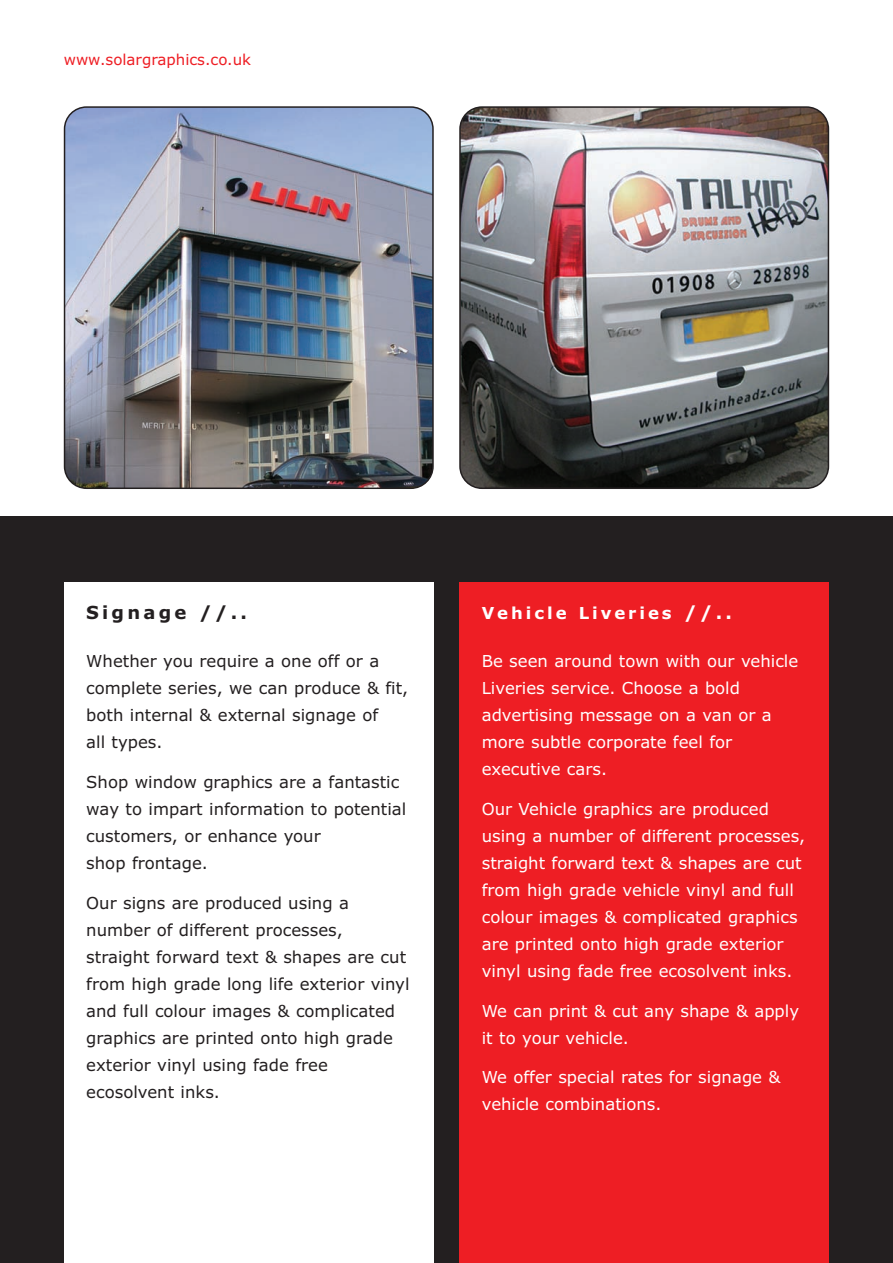
<style>
.page{position:relative;width:893px;height:1263px;background:#fff}
.page>*{position:absolute;margin:0;border:0;box-sizing:border-box;transform-origin:0 0}
.t1{font:700 18px "Verdana";letter-spacing:.18em;color:#231f20}
.t2{font:16.5px/27px "Verdana";color:#fff}
.t3{font:16.5px/27px "Verdana";color:#231f20}
.t4{font:700 16.5px "Verdana";letter-spacing:.18em;color:#fff}
.t5{font:15px "Verdana";color:#ee1e24}
.s1{font-size:18px}
</style>
<div class="page">
<div style="left:0;top:516px;width:893px;height:747px;background:#231f20"></div>
<img style="left:64px;top:106px;width:370px;height:383px">
<img style="left:459px;top:106px;width:370px;height:383px">
<div style="left:64px;top:583px;width:370px;height:680px;background:#fff"></div>
<div style="left:459px;top:583px;width:370px;height:680px;background:#ee1e24"></div>
<p class="t5" style="left:64px;top:51px;width:189px">www.solargraphics.co.uk</p>
<p class="t1" style="left:86px;top:602px;width:162px">Signage //..</p>
<p class="t3" style="left:86px;top:648px;width:323px">Whether you require a one off or a complete series, we can produce &amp; fit, both internal &amp; external signage of<br>all types.</p>
<p class="t3" style="left:86px;top:769px;width:322px">Shop window graphics are a fantastic way to impart information to potential customers, or enhance your<br>shop frontage.</p>
<p class="t3" style="left:86px;top:889px;width:325px">Our signs are produced using a number of different processes, straight forward text &amp; shapes are cut from high grade long life exterior vinyl and full colour images &amp; complicated graphics are printed onto high grade exterior vinyl using fade free ecosolvent inks.</p>
<p class="t4" style="left:482px;top:603px;width:252px">Vehicle Liveries <span class="s1">//..</span></p>
<p class="t2" style="left:482px;top:648px;width:318px">Be seen around town with our vehicle<br>Liveries service. Choose a bold advertising message on a van or a more subtle corporate feel for executive cars.</p>
<p class="t2" style="left:482px;top:796px;width:325px">Our Vehicle graphics are produced using a number of different processes, straight forward text &amp; shapes are cut from high grade vehicle vinyl and full colour images &amp; complicated graphics are printed onto high grade exterior vinyl using fade free ecosolvent inks.</p>
<p class="t2" style="left:482px;top:997px;width:319px">We can print &amp; cut any shape &amp; apply it to your vehicle.</p>
<p class="t2" style="left:482px;top:1064px;width:300px">We offer special rates for signage &amp; vehicle combinations.</p>
</div>
